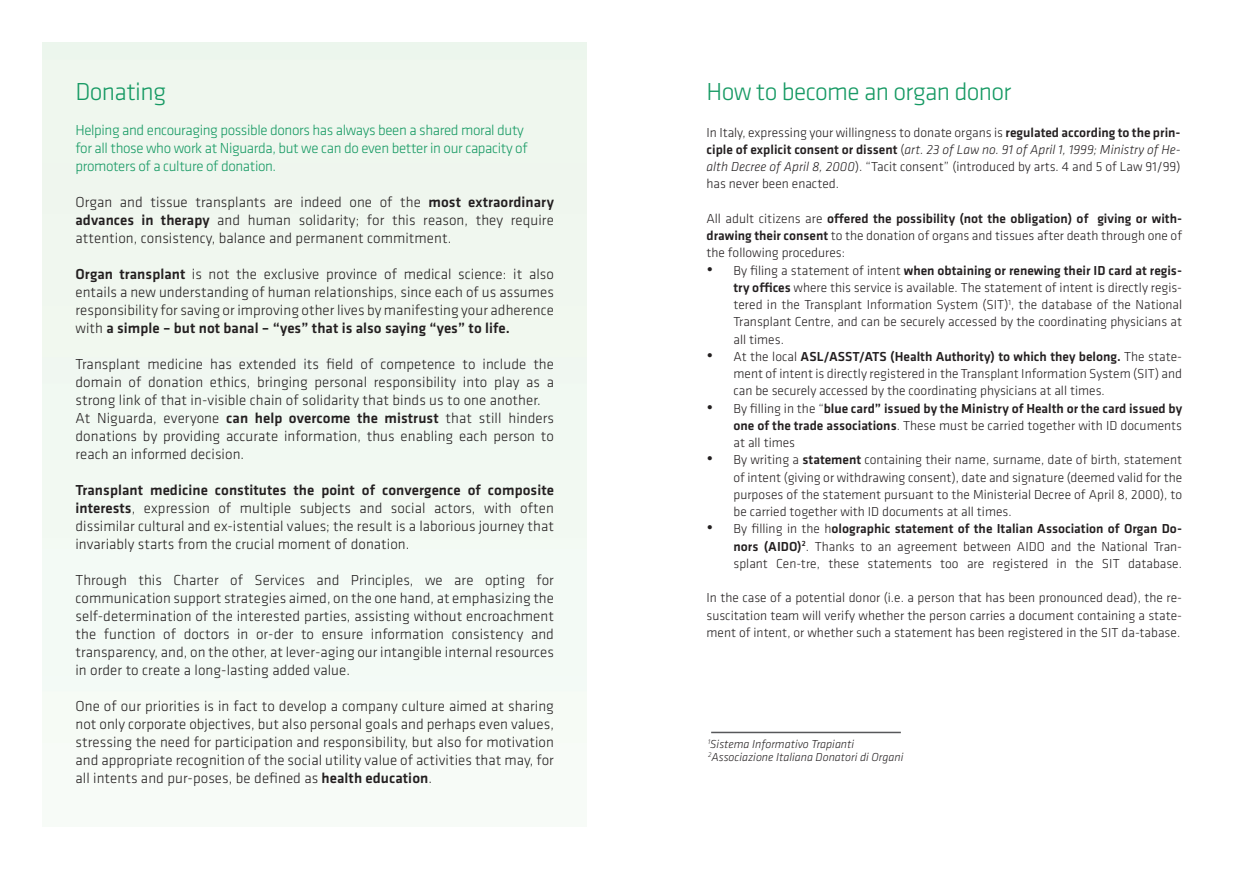
<style>
.page{position:relative;width:1259px;height:893px;background:#fff}
.page>*{position:absolute;margin:0;border:0;box-sizing:border-box;transform-origin:0 0}
.t1{font:300 25.5px "Klavika";letter-spacing:-.025em;color:#179a64}
.t2{font:300 15px/18px "Klavika";letter-spacing:.005em;color:#231f20;text-align:justify}
.t3{font:300 15px/18px "Klavika";letter-spacing:-.025em;color:#179a64}
.t4{font:300 13.5px/17.2px "Klavika";color:#231f20;text-align:justify}
.t5{font:500 13.5px/17.2px "Klavika";color:#231f20;text-align:justify}
.t6{font:italic 300 12px "Klavika";color:#231f20}
.s1{font-weight:500}
.s2{font-style:italic}
.s3{font-size:18px}
.s4{font-weight:300;font-size:18px}
.s5{font-weight:300}
</style>
<div class="page">
<hr style="left:711px;top:732px;width:190px;height:1px;background:#57585a">
<p class="t1" style="left:75px;top:78px;width:92px">Donating</p>
<p class="t3" style="left:75px;top:121px;width:454px">Helping and encouraging possible donors has always been a shared moral duty for all those who work at Niguarda, but we can do even better in our capacity of promoters of a culture of donation.</p>
<p class="t2" style="left:75px;top:193px;width:480px">Organ and tissue transplants are indeed one of the <span class="s1">most extraordinary advances in therapy</span> and human solidarity; for this reason, they require attention, consistency, balance and permanent commitment.</p>
<p class="t2" style="left:75px;top:265px;width:480px"><span class="s1">Organ transplant</span> is not the exclusive province of medical science: it also entails a new understanding of human relationships, since each of us assumes responsibility for saving or improving other lives by manifesting your adherence with <span class="s1">a simple – but not banal – “yes” that is also saying “yes” to life.</span></p>
<p class="t2" style="left:75px;top:355px;width:480px">Transplant medicine has extended its field of competence to include the domain of donation ethics, bringing personal responsibility into play as a strong link of that in-visible chain of solidarity that binds us to one another.</p>
<p class="t2" style="left:75px;top:409px;width:480px">At Niguarda, everyone <span class="s1">can help overcome the mistrust</span> that still hinders donations by providing accurate information, thus enabling each person to reach an informed decision.</p>
<p class="t2" style="left:75px;top:481px;width:480px"><span class="s1">Transplant medicine constitutes the point of convergence of composite interests</span>, expression of multiple subjects and social actors, with often dissimilar cultural and ex-istential values; the result is a laborious journey that invariably starts from the crucial moment of donation.</p>
<p class="t2" style="left:75px;top:571px;width:480px">Through this Charter of Services and Principles, we are opting for communication support strategies aimed, on the one hand, at emphasizing the self-determination of the interested parties, assisting without encroachment the function of doctors in or-der to ensure information consistency and transparency, and, on the other, at lever-aging our intangible internal resources in order to create a long-lasting added value.</p>
<p class="t2" style="left:75px;top:697px;width:480px">One of our priorities is in fact to develop a company culture aimed at sharing not only corporate objectives, but also personal goals and perhaps even values, stressing the need for participation and responsibility, but also for motivation and appropriate recognition of the social utility value of activities that may, for all intents and pur-poses, be defined as <span class="s1">health education</span>.</p>
<p class="t1" style="left:706px;top:78px;width:306px">How to become an organ donor</p>
<p class="t4" style="left:706px;top:124px;width:476px">In Italy, expressing your willingness to donate organs is <span class="s1">regulated according to the prin&shy;ciple of explicit consent or dissent</span> (<span class="s2">art. 23 of Law no. 91 of April 1, 1999; Ministry of He&shy;alth Decree of April 8, 2000</span>). “Tacit consent” (introduced by arts. 4 and 5 of Law 91/99) has never been enacted.</p>
<p class="t4" style="left:706px;top:210px;width:477px">All adult citizens are <span class="s1">offered the possibility (not the obligation) of giving or with&shy;drawing their consent</span> to the donation of organs and tissues after death through one of the following procedures:</p>
<p class="t4" style="left:733px;top:262px;width:450px;text-indent:-27px"><span class="s3">•</span> By filing a statement of intent <span class="s1">when obtaining or renewing their ID card at regis&shy;try offices</span> where this service is available. The statement of intent is directly regis&shy;tered in the Transplant Information System (SIT)<sup>1</sup>, the database of the National Transplant Centre, and can be securely accessed by the coordinating physicians at all times.</p>
<p class="t4" style="left:733px;top:348px;width:450px;text-indent:-27px"><span class="s3">•</span> At the local <span class="s1">ASL/ASST/ATS (Health Authority) to which they belong.</span> The state&shy;ment of intent is directly registered in the Transplant Information System (SIT) and can be securely accessed by the coordinating physicians at all times.</p>
<p class="t5" style="left:733px;top:400px;width:450px;text-indent:-27px"><span class="s4">•</span> <span class="s5">By filling in the “</span>blue card” issued by the Ministry of Health or the card issued by one of the trade associations<span class="s5">. These must be carried together with ID documents at all times</span></p>
<p class="t4" style="left:733px;top:452px;width:450px;text-indent:-27px"><span class="s3">•</span> By writing a <span class="s1">statement</span> containing their name, surname, date of birth, statement of intent (giving or withdrawing consent), date and signature (deemed valid for the purposes of the statement pursuant to the Ministerial Decree of April 8, 2000), to be carried together with ID documents at all times.</p>
<p class="t4" style="left:733px;top:521px;width:450px;text-indent:-27px"><span class="s3">•</span> By filling in the h<span class="s1">olographic statement of the Italian Association of Organ Do&shy;nors (AIDO)</span><sup>2</sup>. Thanks to an agreement between AIDO and the National Tran&shy;splant Cen-tre, these statements too are registered in the SIT database.</p>
<p class="t4" style="left:706px;top:590px;width:477px">In the case of a potential donor (i.e. a person that has been pronounced dead), the re&shy;suscitation team will verify whether the person carries a document containing a state&shy;ment of intent, or whether such a statement has been registered in the SIT da-tabase.</p>
<p class="t6" style="left:708px;top:737px;width:148px"><sup>1</sup>Sistema Informativo Trapianti</p>
<p class="t6" style="left:708px;top:751px;width:197px"><sup>2</sup>Associazione Italiana Donatori di Organi</p>
</div>
